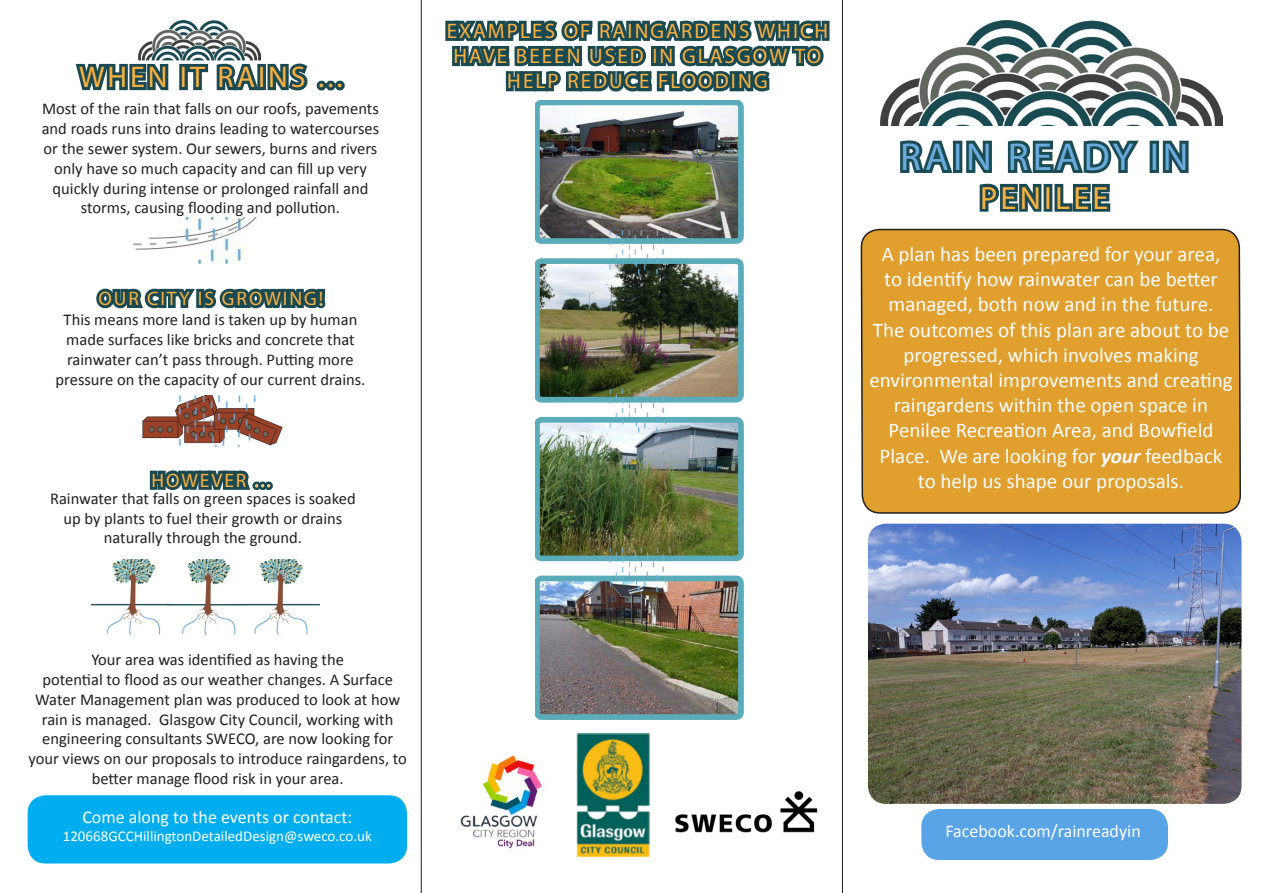
<style>
.page{position:relative;width:1263px;height:893px;background:#fff}
.page>*{position:absolute;margin:0;border:0;box-sizing:border-box;transform-origin:0 0}
.t1{font:39px "Myriad Pro";letter-spacing:.1em;color:#6aabdd}
.t2{font:32.25px "Myriad Pro";letter-spacing:.1em;color:#fbb03f}
.t3{font:30px "Myriad Pro";letter-spacing:.1em;color:#fbb03f}
.t4{font:21px/25.2px "Calibri";color:#fbfdfe;text-align:center}
.t5{font:21px/25.2px "Myriad Pro";letter-spacing:.1em;color:#fbb03f;text-align:center}
.t6{font:19.5px "Myriad Pro";letter-spacing:.1em;color:#fbb03f}
.t7{font:18px "Calibri";color:#fffefc}
.t8{font:16.5px/19.8px "Calibri";color:#231f20;text-align:center}
.t9{font:15px "Calibri";color:#fffefc}
.s1{font-weight:700;font-style:italic}
</style>
<div class="page">
<img style="left:171px;top:20px;width:13px;height:44px">
<img style="left:881px;top:20px;width:341px;height:106px">
<img style="left:91px;top:571px;width:229px;height:64px">
<svg style="left:860px;top:228px;width:382px;height:632px;background:#e1a948"></svg>
<hr style="left:842px;top:0;width:1px;height:893px;background:#231f20">
<hr style="left:421px;top:0;width:1px;height:893px;background:#231f20">
<img style="left:536px;top:147px;width:207px;height:572px">
<img style="left:460px;top:755px;width:83px;height:95px">
<img style="left:576px;top:732px;width:74px;height:126px">
<img style="left:675px;top:791px;width:143px;height:42px">
<div style="left:28px;top:795px;width:379px;height:68px;background:#00aeef;border-radius:18px"></div>
<div style="left:921px;top:809px;width:247px;height:51px;background:#59a3e7;border-radius:18px"></div>
<svg style="left:75px;top:26px;width:96px;height:65px"></svg>
<div style="left:179px;top:64px;width:9px;height:26px;border:6px solid #194951"></div>
<svg style="left:184px;top:20px;width:124px;height:71px"></svg>
<div style="left:317px;top:81px;width:9px;height:9px;border:6px solid #194951;border-radius:50%"></div>
<div style="left:326px;top:81px;width:9px;height:9px;border:6px solid #194951;border-radius:50%"></div>
<div style="left:335px;top:81px;width:10px;height:9px;border:6px solid #194951;border-radius:50%"></div>
<svg style="left:900px;top:140px;width:56px;height:33px"></svg>
<div style="left:953px;top:141px;width:9px;height:32px;border:6px solid #1a4b52"></div>
<div style="left:1149px;top:141px;width:10px;height:32px;border:6px solid #1a4b52"></div>
<svg style="left:1162px;top:140px;width:27px;height:33px"></svg>
<svg style="left:963px;top:140px;width:181px;height:92px"></svg>
<div style="left:317px;top:289px;width:8px;height:15px;border:6px solid #194951"></div>
<div style="left:317px;top:300px;width:8px;height:8px;border:6px solid #194951;border-radius:50%"></div>
<svg style="left:96px;top:217px;width:227px;height:354px"></svg>
<div style="left:252px;top:482px;width:9px;height:8px;border:6px solid #194951;border-radius:50%"></div>
<div style="left:258px;top:482px;width:9px;height:8px;border:6px solid #194951;border-radius:50%"></div>
<div style="left:264px;top:482px;width:9px;height:8px;border:6px solid #194951;border-radius:50%"></div>
<svg style="left:445px;top:20px;width:385px;height:127px"></svg>
<img style="left:868px;top:524px;width:373px;height:280px">
<p class="t3" style="left:79px;top:59px;width:265px">WHEN IT RAINS ...</p>
<p class="t8" style="left:42px;top:99px;width:338px">Most of the rain that falls on our roofs, pavements</p>
<p class="t8" style="left:42px;top:119px;width:339px">and roads runs into drains leading to watercourses</p>
<p class="t8" style="left:44px;top:139px;width:335px">or the sewer system. Our sewers, burns and rivers</p>
<p class="t8" style="left:54px;top:159px;width:314px">only have so much capacity and can fill up very</p>
<p class="t8" style="left:53px;top:178px;width:317px">quickly during intense or prolonged rainfall and</p>
<p class="t8" style="left:81px;top:198px;width:261px">storms, causing flooding and pollution.</p>
<p class="t6" style="left:99px;top:286px;width:226px">OUR CITY IS GROWING!</p>
<p class="t8" style="left:64px;top:310px;width:295px">This means more land is taken up by human</p>
<p class="t8" style="left:66px;top:330px;width:290px">made surfaces like bricks and concrete that</p>
<p class="t8" style="left:67px;top:350px;width:288px">rainwater can’t pass through. Putting more</p>
<p class="t8" style="left:56px;top:369px;width:311px">pressure on the capacity of our current drains.</p>
<p class="t6" style="left:151px;top:468px;width:121px">HOWEVER ...</p>
<p class="t8" style="left:50px;top:488px;width:307px">Rainwater that falls on green spaces is soaked</p>
<p class="t8" style="left:63px;top:508px;width:281px">up by plants to fuel their growth or drains</p>
<p class="t8" style="left:104px;top:528px;width:200px">naturally through the ground.</p>
<p class="t5" style="left:447px;top:18px;width:383px">EXAMPLES OF RAINGARDENS WHICH</p>
<p class="t5" style="left:453px;top:43px;width:369px">HAVE BEEEN USED IN GLASGOW TO<br>HELP REDUCE FLOODING</p>
<p class="t8" style="left:91px;top:650px;width:254px">Your area was identified as having the</p>
<p class="t8" style="left:35px;top:670px;width:367px">potential to flood as our weather changes. A Surface<br>Water Management plan was produced to look at how rain is managed. Glasgow City Council, working with</p>
<p class="t8" style="left:28px;top:729px;width:380px">engineering consultants SWECO, are now looking for your views on our proposals to introduce raingardens, to better manage flood risk in your area.</p>
<p class="t1" style="left:900px;top:133px;width:290px">RAIN READY IN</p>
<p class="t2" style="left:980px;top:178px;width:130px">PENILEE</p>
<p class="t4" style="left:882px;top:241px;width:340px">A plan has been prepared for your area,</p>
<p class="t4" style="left:884px;top:267px;width:335px">to identify how rainwater can be better</p>
<p class="t4" style="left:888px;top:292px;width:326px">managed, both now and in the future.</p>
<p class="t4" style="left:873px;top:317px;width:358px">The outcomes of this plan are about to be</p>
<p class="t4" style="left:903px;top:342px;width:297px">progressed, which involves making</p>
<p class="t4" style="left:869px;top:367px;width:365px">environmental improvements and creating raingardens within the open space in</p>
<p class="t4" style="left:879px;top:418px;width:344px">Penilee Recreation Area, and Bowfield<br>Place. We are looking for <span class="s1">your</span> feedback</p>
<p class="t4" style="left:918px;top:468px;width:268px">to help us shape our proposals.</p>
<p class="t7" style="left:82px;top:805px;width:271px">Come along to the events or contact:</p>
<p class="t9" style="left:63px;top:826px;width:311px">120668GCCHillingtonDetailedDesign@sweco.co.uk</p>
<p class="t7" style="left:945px;top:819px;width:197px">Facebook.com/rainreadyin</p>
</div>
